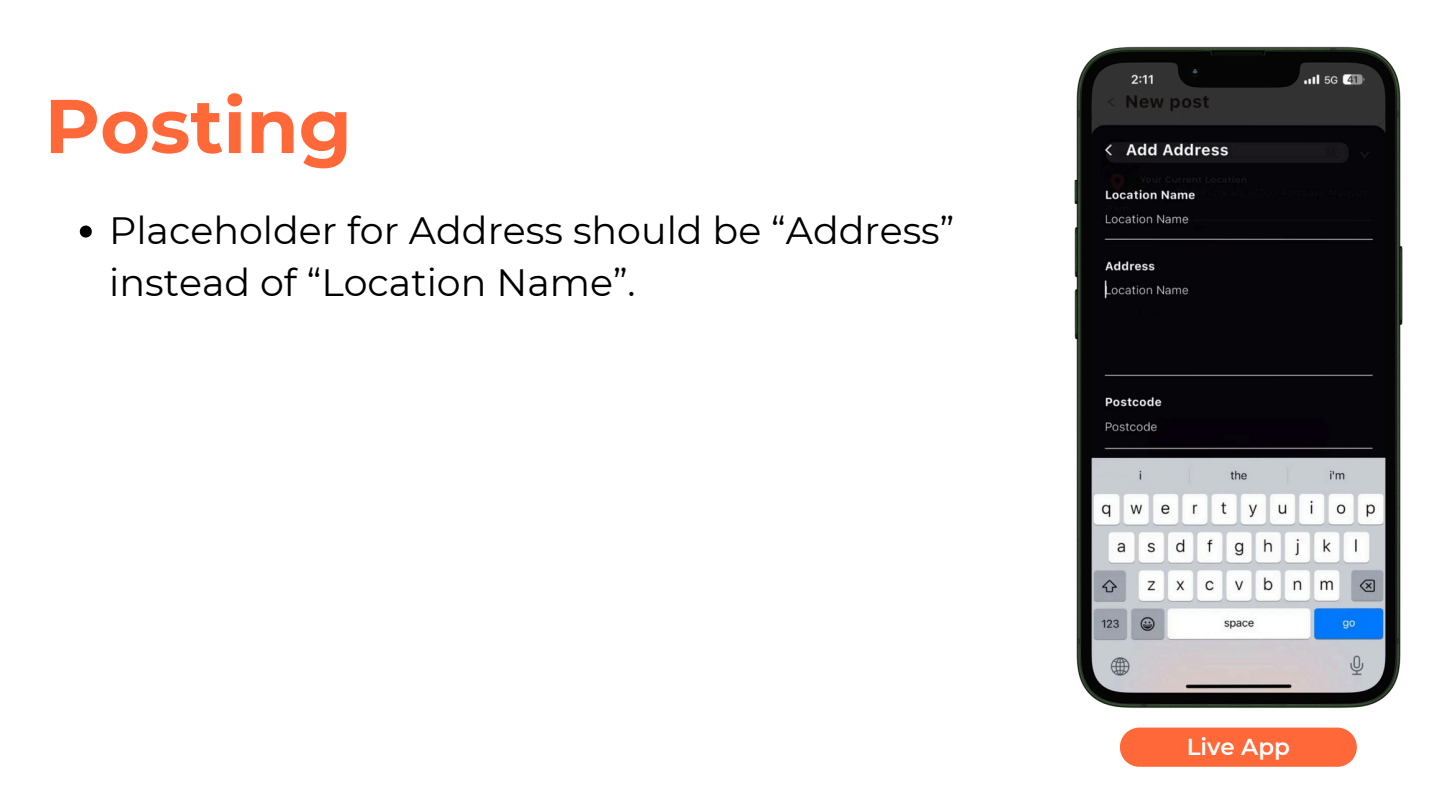
<style>
.page{position:relative;width:1440px;height:810px;background:#fff}
.page>*{position:absolute;margin:0;border:0;box-sizing:border-box;transform-origin:0 0}
.t1{font:700 76px "Montserrat";color:#ff6839}
.t2{font:38px/52.5px "Montserrat";color:#000}
.t3{font:600 23px "Montserrat";color:#fff}
</style>
<div class="page">
<div style="left:1120px;top:728px;width:237px;height:39px;background:#ff6839"></div>
<img style="left:1074px;top:46px;width:329px;height:662px">
<svg style="left:80px;top:226px;width:12px;height:12px"></svg>
<p class="t1" style="left:45px;top:79px;width:309px">Posting</p>
<p class="t2" style="left:109px;top:204px;width:847px">Placeholder for Address should be “Address” instead of “Location Name”.</p>
<h1 class="t3" style="left:1187px;top:733px;width:105px">Live App</h1>
</div>
